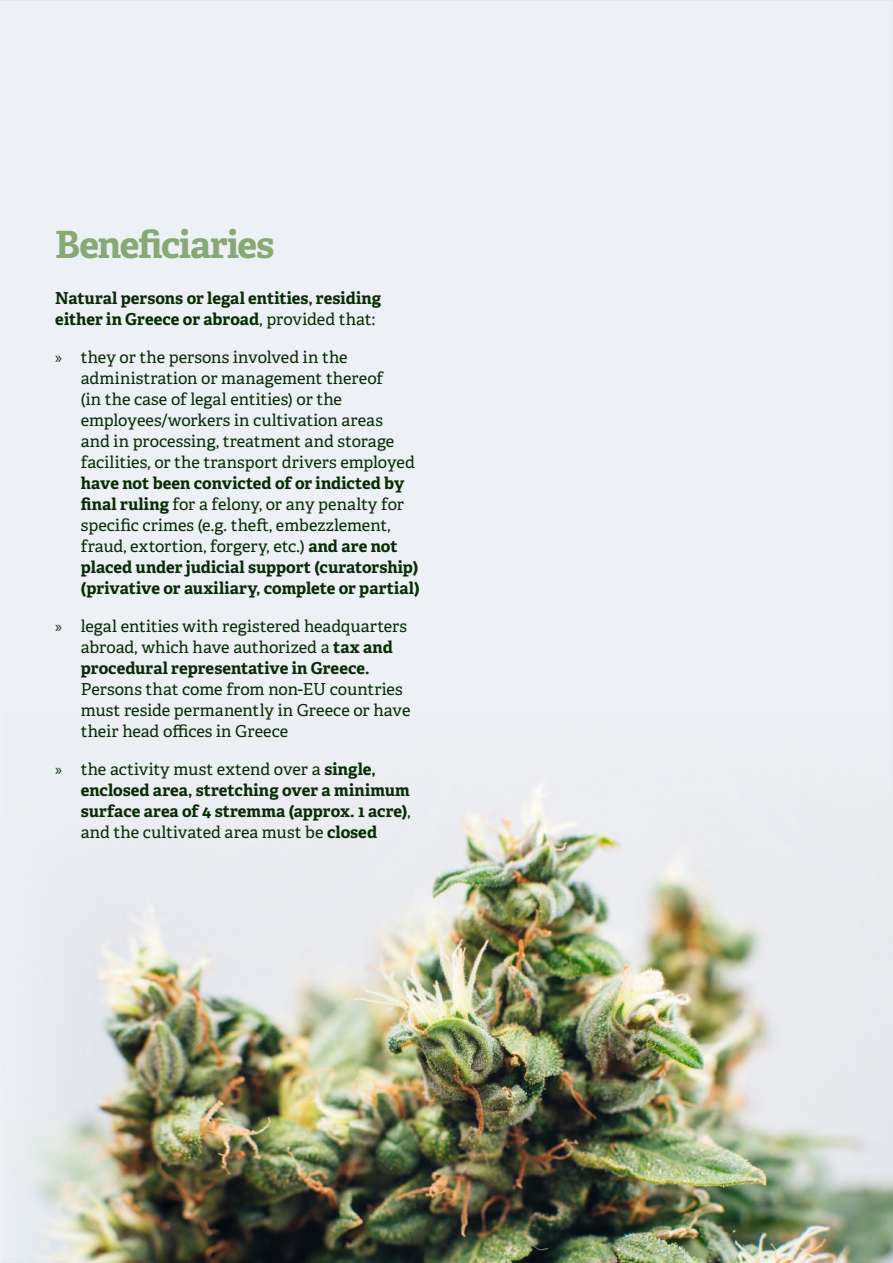
<style>
.page{position:relative;width:893px;height:1263px;background:#edf0f4}
.page>*{position:absolute;margin:0;border:0;box-sizing:border-box;transform-origin:0 0}
.t1{font:700 37.5px "Adelle PE";letter-spacing:-.03em;color:#86a975}
.t2{font:700 16.5px/21px "Adelle PE";color:#062c05}
.t3{font:16.5px/21px "Adelle PE";color:#062c05}
.s1{font-weight:400}
.s2{font-family:"Myriad Pro"}
.s3{font-weight:700}
.s4{font-family:"Myriad Pro";font-weight:400}
</style>
<div class="page">
<img style="left:2px;top:712px;width:891px;height:551px">
<h1 class="t1" style="left:55px;top:217px;width:221px">Beneficiaries</h1>
<p class="t2" style="left:55px;top:287px;width:327px">Natural persons or legal entities, residing either in Greece or abroad<span class="s1">, provided that:</span></p>
<p class="t3" style="left:81px;top:346px;width:336px;text-indent:-26px"><span class="s2">»</span> they or the persons involved in the administration or management thereof<br>(in the case of legal entities) or the employees/workers in cultivation areas and in processing, treatment and storage facilities, or the transport drivers employed</p>
<p class="t2" style="left:81px;top:472px;width:340px">have not been convicted of or indicted by final ruling <span class="s1">for a felony, or any penalty for specific crimes (e.g. theft, embezzlement, fraud, extortion, forgery, etc.)</span> and are not placed under judicial support (curatorship) (privative or auxiliary, complete or partial)</p>
<p class="t3" style="left:81px;top:615px;width:328px;text-indent:-26px"><span class="s2">»</span> legal entities with registered headquarters abroad, which have authorized a <span class="s3">tax and procedural representative in Greece.</span></p>
<p class="t3" style="left:81px;top:678px;width:331px">Persons that come from non-EU countries must reside permanently in Greece or have their head offices in Greece</p>
<p class="t2" style="left:81px;top:758px;width:331px;text-indent:-26px"><span class="s4">»</span> <span class="s1">the activity must extend over a</span> single, enclosed area, stretching over a minimum surface area of 4 stremma (approx. 1 acre)<span class="s1">, and the cultivated area must be</span> closed</p>
</div>
